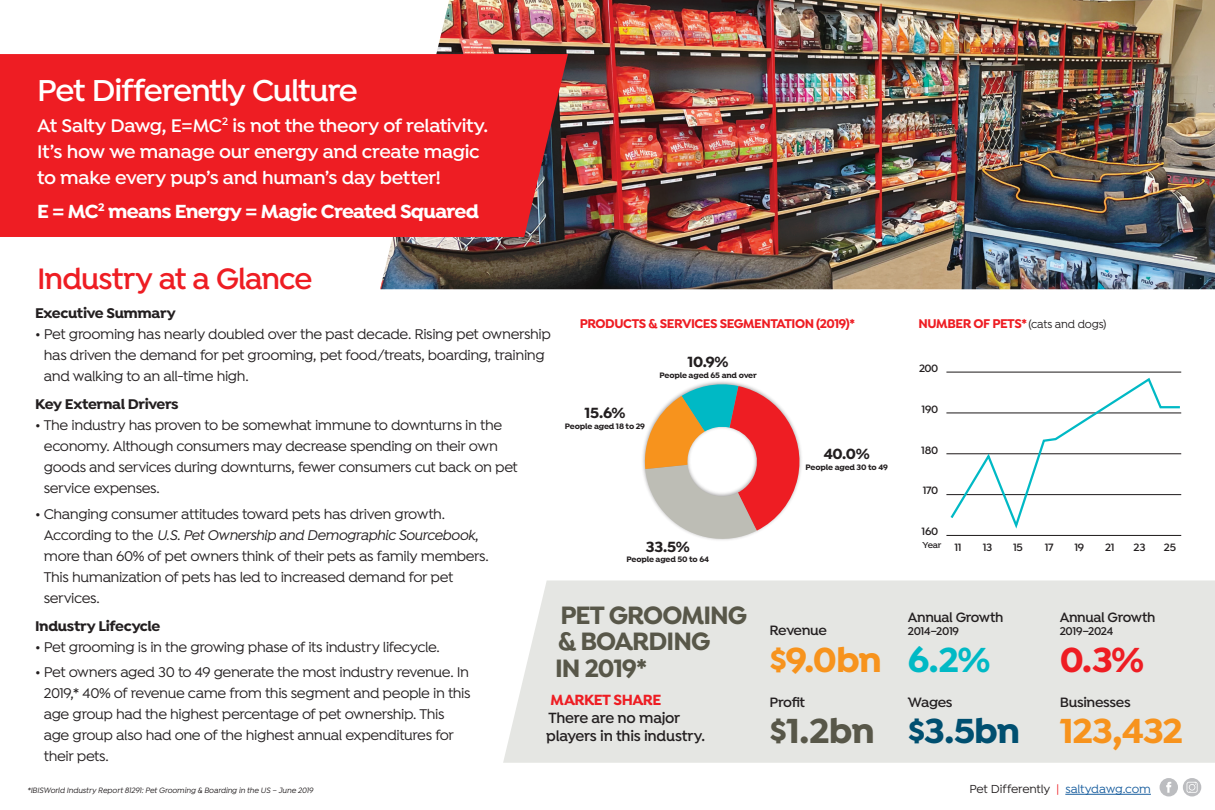
<style>
.page{position:relative;width:1215px;height:810px;background:#fff}
.page>*{position:absolute;margin:0;border:0;box-sizing:border-box;transform-origin:0 0}
.t1{font:700 37.12px "Isidora";letter-spacing:-.03em;color:#f7931d}
.t2{font:700 37.12px "Isidora";color:#585749}
.t3{font:700 37.12px "Isidora";color:#004f70}
.t4{font:700 37.12px "Isidora";color:#00b9c5}
.t5{font:700 37.12px "Isidora";color:#ee1d23}
.t6{font:600 32.25px "Isidora";letter-spacing:-.04em;color:#fff}
.t7{font:600 31.5px "Isidora";letter-spacing:-.03em;color:#ee1d23}
.t8{font:700 26.85px/26.2px "Isidora";letter-spacing:-.04em;color:#585749;scale:.96 1}
.t9{font:700 20.25px "Isidora";letter-spacing:-.035em;color:#fff}
.t10{font:600 19.5px/26.2px "Isidora";letter-spacing:-.02em;color:#fff}
.t11{font:600 15.75px "Isidora";letter-spacing:-.015em;color:#231f20;scale:.96 1}
.t12{font:700 15.75px "Isidora";letter-spacing:-.03em;color:#231f20}
.t13{font:700 15.75px "Isidora";letter-spacing:-.035em;color:#ee1d23;scale:.96 1}
.t14{font:500 15px/21px "Isidora";letter-spacing:-.025em;color:#231f20}
.t15{font:700 15px "Isidora";letter-spacing:-.025em;color:#231f20}
.t16{font:600 14.4px "Isidora";letter-spacing:-.025em;color:#231f20}
.t17{font:700 13.5px "Isidora";letter-spacing:-.035em;color:#ee1d23;scale:.96 1}
.t18{font:500 12.38px "Isidora";letter-spacing:-.01em;color:#231f20}
.t19{font:600 12px "Isidora";letter-spacing:-.035em;color:#231f20}
.t20{font:600 11.32px "Isidora";letter-spacing:-.03em;color:#231f20}
.t21{font:600 9.07px "Isidora";color:#231f20}
.t22{font:700 8.4px "Isidora";letter-spacing:-.02em;color:#231f20}
.t23{font:italic 500 8.25px "Isidora";letter-spacing:-.015em;color:#231f20}
.s1{font-style:italic}
.s2{font-weight:500;font-size:12px;color:#231f20}
.s3{color:#ee1d23}
.s4{color:#175d9e}
</style>
<div class="page">
<hr style="left:1065px;top:794px;width:86px;height:1px;background:#175d9e">
<div style="left:1160px;top:778px;width:18px;height:18px;background:#bcbdc0;border-radius:50%"></div>
<svg style="left:1166px;top:782px;width:5px;height:11px"></svg>
<svg style="left:1183px;top:778px;width:18px;height:18px"></svg>
<svg style="left:1187px;top:782px;width:11px;height:11px"></svg>
<div style="left:503px;top:580px;width:712px;height:183px;background:#e5e6e3"></div>
<img style="left:380px;top:0;width:835px;height:289px">
<div style="left:0;top:54px;width:568px;height:183px;background:#ee1d23"></div>
<img style="left:642px;top:381px;width:99px;height:98px">
<svg style="left:645px;top:384px;width:157px;height:156px"></svg>
<hr style="left:946px;top:372px;width:235px;height:1px;background:#231f20">
<hr style="left:946px;top:412px;width:235px;height:1px;background:#231f20">
<hr style="left:946px;top:453px;width:235px;height:1px;background:#231f20">
<hr style="left:946px;top:494px;width:235px;height:1px;background:#231f20">
<hr style="left:946px;top:535px;width:235px;height:1px;background:#231f20">
<svg style="left:948px;top:377px;width:234px;height:152px"></svg>
<p class="t6" style="left:37px;top:71px;width:322px">Pet Differently Culture</p>
<p class="t10" style="left:37px;top:113px;width:453px">At Salty Dawg, E=MC<sup>2</sup> is not the theory of relativity.<br>It’s how we manage our energy and create magic to make every pup’s and human’s day better!</p>
<p class="t9" style="left:37px;top:198px;width:444px">E = MC<sup>2</sup> means Energy = Magic Created Squared</p>
<p class="t7" style="left:37px;top:260px;width:277px">Industry at a Glance</p>
<p class="t15" style="left:35px;top:304px;width:142px">Executive Summary</p>
<p class="t14" style="left:44px;top:325px;width:509px;text-indent:-9px">• Pet grooming has nearly doubled over the past decade. Rising pet ownership has driven the demand for pet grooming, pet food/treats, boarding, training and walking to an all-time high.</p>
<p class="t15" style="left:35px;top:395px;width:145px">Key External Drivers</p>
<p class="t14" style="left:44px;top:416px;width:475px;text-indent:-9px">• The industry has proven to be somewhat immune to downturns in the economy. Although consumers may decrease spending on their own goods and services during downturns, fewer consumers cut back on pet service expenses.</p>
<p class="t14" style="left:44px;top:504px;width:447px;text-indent:-9px">• Changing consumer attitudes toward pets has driven growth.<br>According to the <span class="s1">U.S. Pet Ownership and Demographic Sourcebook</span>, more than 60% of pet owners think of their pets as family members.<br>This humanization of pets has led to increased demand for pet services.</p>
<p class="t15" style="left:35px;top:616px;width:127px">Industry Lifecycle</p>
<p class="t14" style="left:35px;top:637px;width:406px">• Pet grooming is in the growing phase of its industry lifecycle.</p>
<p class="t14" style="left:44px;top:663px;width:428px;text-indent:-9px">• Pet owners aged 30 to 49 generate the most industry revenue. In 2019,* 40% of revenue came from this segment and people in this age group had the highest percentage of pet ownership. This age group also had one of the highest annual expenditures for their pets.</p>
<p class="t17" style="left:580px;top:315px;width:288px">PRODUCTS &amp; SERVICES SEGMENTATION (2019)*</p>
<p class="t17" style="left:919px;top:315px;width:197px">NUMBER OF PETS* <span class="s2">(cats and dogs)</span></p>
<p class="t20" style="left:919px;top:361px;width:21px">200</p>
<p class="t20" style="left:922px;top:402px;width:18px">190</p>
<p class="t20" style="left:921px;top:443px;width:19px">180</p>
<p class="t20" style="left:923px;top:484px;width:17px">170</p>
<p class="t20" style="left:922px;top:525px;width:18px">160</p>
<p class="t21" style="left:922px;top:540px;width:20px">Year</p>
<p class="t20" style="left:954px;top:540px;width:9px">11</p>
<p class="t20" style="left:983px;top:540px;width:11px">13</p>
<p class="t20" style="left:1013px;top:540px;width:11px">15</p>
<p class="t20" style="left:1045px;top:540px;width:10px">17</p>
<p class="t20" style="left:1074px;top:540px;width:11px">19</p>
<p class="t20" style="left:1105px;top:540px;width:11px">21</p>
<p class="t20" style="left:1133px;top:540px;width:14px">23</p>
<p class="t20" style="left:1164px;top:540px;width:14px">25</p>
<p class="t12" style="left:688px;top:352px;width:43px">10.9%</p>
<p class="t22" style="left:659px;top:370px;width:99px">People aged 65 and over</p>
<p class="t12" style="left:585px;top:403px;width:42px">15.6%</p>
<p class="t22" style="left:565px;top:421px;width:82px">People aged 18 to 29</p>
<p class="t12" style="left:824px;top:444px;width:48px">40.0%</p>
<p class="t22" style="left:806px;top:462px;width:84px">People aged 30 to 49</p>
<p class="t12" style="left:646px;top:537px;width:45px">33.5%</p>
<p class="t22" style="left:626px;top:554px;width:84px">People aged 50 to 64</p>
<p class="t8" style="left:555px;top:603px;width:202px">PET GROOMING &amp; BOARDING<br>IN 2019*</p>
<p class="t13" style="left:551px;top:690px;width:117px">MARKET SHARE</p>
<p class="t11" style="left:548px;top:708px;width:139px">There are no major</p>
<p class="t11" style="left:546px;top:726px;width:167px">players in this industry.</p>
<p class="t16" style="left:908px;top:608px;width:97px">Annual Growth</p>
<p class="t19" style="left:908px;top:624px;width:53px">2014–2019</p>
<p class="t4" style="left:908px;top:636px;width:84px">6.2%</p>
<p class="t16" style="left:908px;top:693px;width:46px">Wages</p>
<p class="t3" style="left:908px;top:708px;width:114px">$3.5bn</p>
<p class="t16" style="left:1060px;top:608px;width:97px">Annual Growth</p>
<p class="t19" style="left:1060px;top:624px;width:55px">2019–2024</p>
<p class="t5" style="left:1060px;top:636px;width:86px">0.3%</p>
<p class="t16" style="left:1060px;top:693px;width:72px">Businesses</p>
<p class="t1" style="left:1060px;top:708px;width:125px">123,432</p>
<p class="t16" style="left:770px;top:622px;width:59px">Revenue</p>
<p class="t1" style="left:770px;top:636px;width:114px">$9.0bn</p>
<p class="t16" style="left:770px;top:693px;width:37px">Profit</p>
<p class="t2" style="left:770px;top:708px;width:107px">$1.2bn</p>
<p class="t23" style="left:27px;top:785px;width:288px">*IBISWorld Industry Report 81291: Pet Grooming &amp; Boarding in the US – June 2019</p>
<p class="t18" style="left:969px;top:782px;width:183px">Pet Differently <span class="s3">|</span> <span class="s4">saltydawg.com</span></p>
</div>
